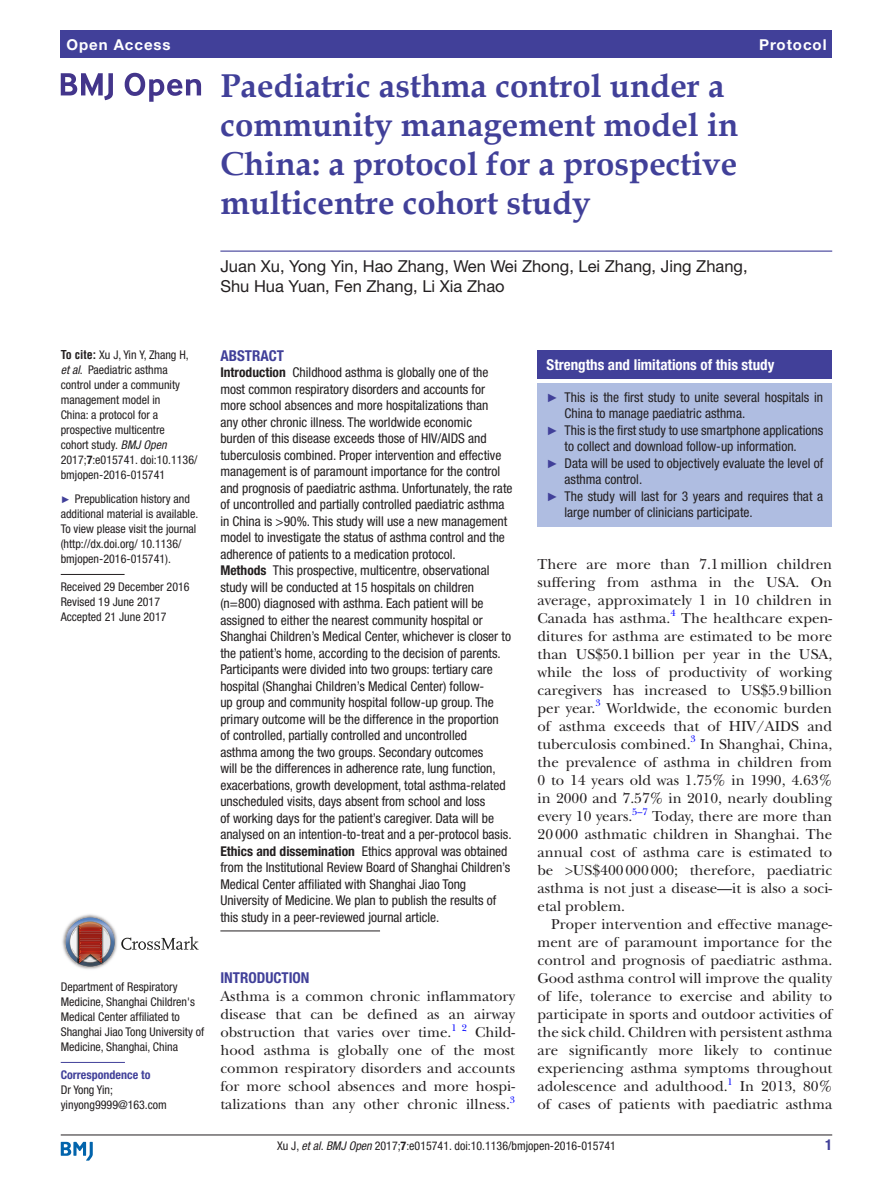
<style>
.page{position:relative;width:893px;height:1191px;background:#fff}
.page>*{position:absolute;margin:0;border:0;box-sizing:border-box;transform-origin:0 0}
.t1{font:700 33px/39px "Book Antiqua";color:#414099}
.t2{font:16.5px/19.5px "Helvetica Neue LT Std";color:#231f20}
.t3{font:15px/18px "New Baskerville";color:#231f20;text-align:justify}
.t4{font:700 condensed 15px "Helvetica Neue LT Std";color:#fff}
.t5{font:700 condensed 15px "Helvetica Neue LT Std";color:#414099}
.t6{font:700 15px "Helvetica Neue LT Std";letter-spacing:.065em;color:#fff}
.t7{font:condensed 13.5px/16.5px "Helvetica Neue LT Std";color:#231f20}
.t8{font:condensed 12px/15px "Helvetica Neue LT Std";color:#231f20}
.t9{font:700 condensed 12px "Helvetica Neue LT Std";color:#414099}
.t10{font:9.9px "New Baskerville";color:#00f}
.s1{font-family:"Helvetica LT Std";font-weight:700}
.s2{font-style:italic}
.s3{font-weight:700}
.s4{font-family:"Arial";font-stretch:normal;font-size:9.75px;color:#414099}
.s5{font-family:"Arial";font-stretch:normal;font-size:12px;color:#414099}
</style>
<div class="page">
<hr style="left:61px;top:1134px;width:771px;height:1px;background:#231f20">
<svg style="left:61px;top:1141px;width:32px;height:19px"></svg>
<div style="left:61px;top:31px;width:771px;height:27px;background:#414099"></div>
<hr style="left:220px;top:930px;width:160px;height:1px;background:#231f20">
<div style="left:538px;top:350px;width:294px;height:29px;background:#414099"></div>
<div style="left:538px;top:383px;width:294px;height:143px;background:#afbde1"></div>
<hr style="left:220px;top:250px;width:612px;height:2px;background:#414099">
<hr style="left:61px;top:574px;width:64px;height:1px;background:#231f20">
<hr style="left:61px;top:1062px;width:64px;height:1px;background:#414099">
<svg style="left:61px;top:73px;width:52px;height:27px"></svg>
<svg style="left:125px;top:73px;width:76px;height:29px"></svg>
<img style="left:62px;top:914px;width:55px;height:55px">
<svg style="left:66px;top:917px;width:49px;height:49px;background:#a78689"></svg>
<svg style="left:121px;top:936px;width:78px;height:13px"></svg>
<p class="t6" style="left:66px;top:35px;width:106px">Open Access</p>
<h1 class="t1" style="left:220px;top:66px;width:519px">Paediatric asthma control under a community management model in<br>China: a protocol for a prospective multicentre cohort study</h1>
<p class="t2" style="left:220px;top:256px;width:529px">Juan Xu, Yong Yin, Hao Zhang, Wen Wei Zhong, Lei Zhang, Jing Zhang,<br>Shu Hua Yuan, Fen Zhang, Li Xia Zhao</p>
<p class="t6" style="left:759px;top:35px;width:69px">Protocol</p>
<p class="t8" style="left:61px;top:347px;width:138px"><span class="s1">To cite:</span> Xu J, Yin Y, Zhang H, <span class="s2">et al</span>. Paediatric asthma control under a community management model in<br>China: a protocol for a prospective multicentre<br>cohort study. <span class="s2">BMJ Open<br></span>2017;<span class="s3">7</span>:e015741. doi:10.1136/ bmjopen-2016-015741</p>
<p class="t8" style="left:61px;top:491px;width:139px"><span class="s4">►</span> Prepublication history and additional material is available.<br>To view please visit the journal (http://dx.doi.org/ 10.1136/ bmjopen-2016-015741).</p>
<p class="t8" style="left:61px;top:579px;width:130px">Received 29 December 2016<br>Revised 19 June 2017<br>Accepted 21 June 2017</p>
<p class="t8" style="left:61px;top:979px;width:145px">Department of Respiratory<br>Medicine, Shanghai Children's<br>Medical Center affiliated to<br>Shanghai Jiao Tong University of<br>Medicine, Shanghai, China</p>
<p class="t9" style="left:61px;top:1067px;width:91px">Correspondence to</p>
<p class="t8" style="left:61px;top:1082px;width:108px">Dr Yong Yin; yinyong9999@163.com</p>
<p class="t5" style="left:220px;top:346px;width:65px">Abstract</p>
<p class="t7" style="left:220px;top:364px;width:294px"><span class="s3">Introduction</span> Childhood asthma is globally one of the most common respiratory disorders and accounts for more school absences and more hospitalizations than<br>any other chronic illness. The worldwide economic<br>burden of this disease exceeds those of HIV/AIDS and tuberculosis combined. Proper intervention and effective management is of paramount importance for the control and prognosis of paediatric asthma. Unfortunately, the rate of uncontrolled and partially controlled paediatric asthma in China is &gt;90%. This study will use a new management model to investigate the status of asthma control and the adherence of patients to a medication protocol.<br><span class="s3">Methods</span> This prospective, multicentre, observational study will be conducted at 15 hospitals on children (n=800) diagnosed with asthma. Each patient will be assigned to either the nearest community hospital or Shanghai Children’s Medical Center, whichever is closer to the patient’s home, according to the decision of parents.<br>Participants were divided into two groups: tertiary care hospital (Shanghai Children’s Medical Center) follow-<br>up group and community hospital follow-up group. The primary outcome will be the difference in the proportion<br>of controlled, partially controlled and uncontrolled<br>asthma among the two groups. Secondary outcomes<br>will be the differences in adherence rate, lung function, exacerbations, growth development, total asthma-related unscheduled visits, days absent from school and loss<br>of working days for the patient’s caregiver. Data will be analysed on an intention-to-treat and a per-protocol basis.<br><span class="s3">Ethics and dissemination</span> Ethics approval was obtained from the Institutional Review Board of Shanghai Children’s Medical Center affiliated with Shanghai Jiao Tong University of Medicine. We plan to publish the results of this study in a peer-reviewed journal article.</p>
<p class="t5" style="left:220px;top:969px;width:91px">Introduction</p>
<p class="t3" style="left:220px;top:987px;width:296px">Asthma is a common chronic inflammatory disease that can be defined as an airway obstruction that varies over time.</p>
<p class="t10" style="left:451px;top:1021px;width:17px">1 2</p>
<p class="t3" style="left:220px;top:1023px;width:296px;text-indent:255px">Child&shy;hood asthma is globally one of the most common respiratory disorders and accounts for more school absences and more hospi&shy;talizations than any other chronic illness.<sup>3</sup></p>
<p class="t4" style="left:547px;top:355px;width:229px">Strengths and limitations of this study</p>
<p class="t7" style="left:547px;top:388px;width:278px"><span class="s5">►</span> This is the first study to unite several hospitals in</p>
<p class="t7" style="left:565px;top:405px;width:182px">China to manage paediatric asthma.</p>
<p class="t7" style="left:547px;top:421px;width:278px"><span class="s5">►</span> This is the first study to use smartphone applications</p>
<p class="t7" style="left:565px;top:438px;width:234px">to collect and download follow-up information.</p>
<p class="t7" style="left:547px;top:454px;width:278px"><span class="s5">►</span> Data will be used to objectively evaluate the level of</p>
<p class="t7" style="left:565px;top:471px;width:79px">asthma control.</p>
<p class="t7" style="left:547px;top:487px;width:278px"><span class="s5">►</span> The study will last for 3 years and requires that a</p>
<p class="t7" style="left:565px;top:504px;width:190px">large number of clinicians participate.</p>
<p class="t3" style="left:538px;top:555px;width:296px">There are more than 7.1million children suffering from asthma in the USA. On average, approximately 1 in 10 children in Canada has asthma.<sup>4</sup> The healthcare expen&shy;ditures for asthma are estimated to be more than US$50.1billion per year in the USA, while the loss of productivity of working caregivers has increased to US$5.9billion per year.</p>
<p class="t10" style="left:595px;top:697px;width:7px">3</p>
<p class="t3" style="left:538px;top:699px;width:296px;text-indent:69px">Worldwide, the economic burden of asthma exceeds that of HIV/AIDS and tuberculosis combined.</p>
<p class="t10" style="left:691px;top:733px;width:7px">3</p>
<p class="t3" style="left:538px;top:735px;width:296px;text-indent:163px">In Shanghai, China, the prevalence of asthma in children from 0 to 14 years old was 1.75% in 1990, 4.63% in 2000 and 7.57% in 2010, nearly doubling every 10 years.</p>
<p class="t10" style="left:632px;top:805px;width:17px">5–7</p>
<p class="t3" style="left:538px;top:807px;width:296px;text-indent:115px">Today, there are more than 20000 asthmatic children in Shanghai. The annual cost of asthma care is estimated to be &gt;US$400000000; therefore, paediatric asthma is not just a disease—it is also a soci&shy;etal problem.</p>
<p class="t3" style="left:538px;top:915px;width:296px;text-indent:14px">Proper intervention and effective manage&shy;ment are of paramount importance for the control and prognosis of paediatric asthma.<br>Good asthma control will improve the quality of life, tolerance to exercise and ability to participate in sports and outdoor activities of the sick child. Children with persistent asthma are significantly more likely to continue experiencing asthma symptoms throughout adolescence and adulthood.<sup>1</sup></p>
<p class="t3" style="left:538px;top:1077px;width:296px;text-align:right">In 2013, 80%<br>of cases of patients with paediatric asthma</p>
<p class="t8" style="left:277px;top:1137px;width:340px">Xu J, <span class="s2">et al</span>. <span class="s2">BMJ Open</span> 2017;<span class="s3">7</span>:e015741. doi:10.1136/bmjopen-2016-015741</p>
<p class="t5" style="left:825px;top:1135px;width:9px">1</p>
</div>
